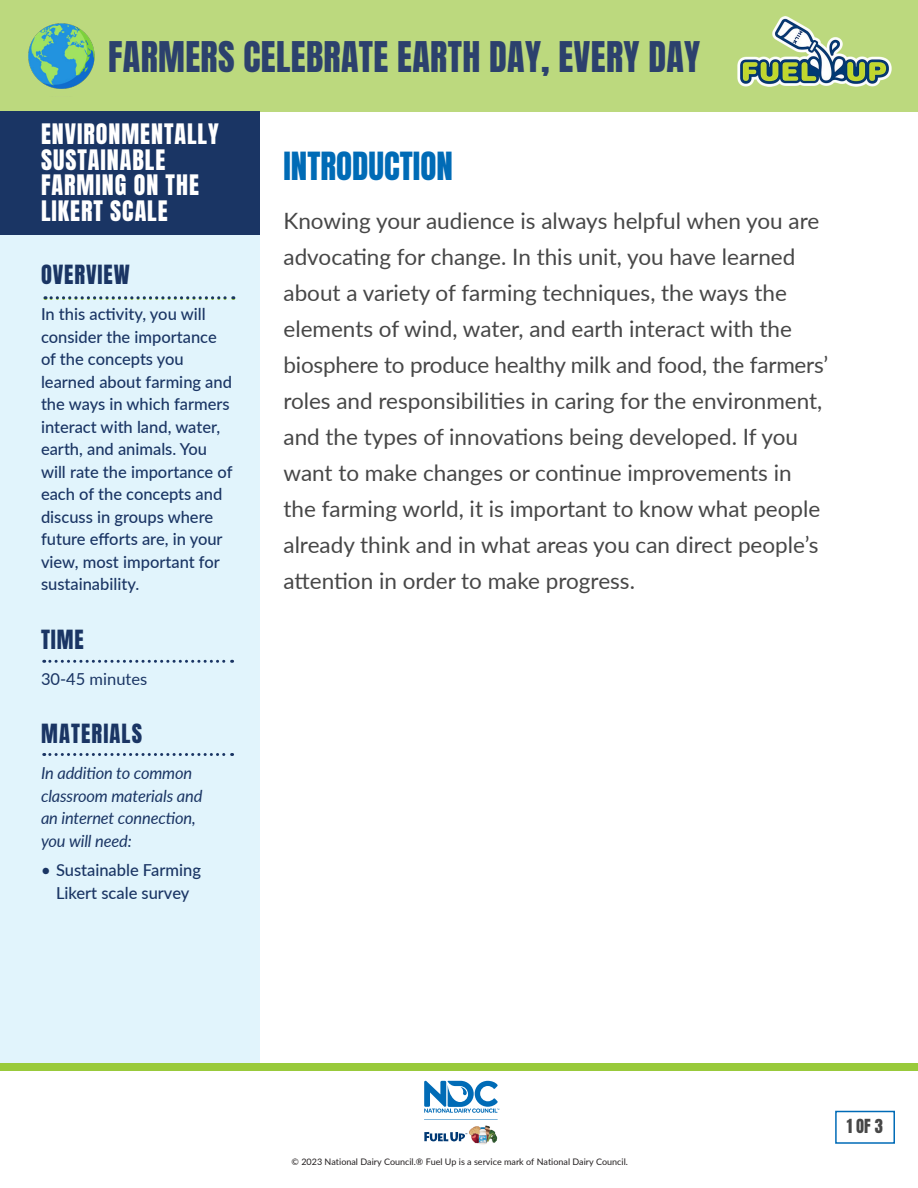
<style>
.page{position:relative;width:918px;height:1188px;background:#fff}
.page>*{position:absolute;margin:0;border:0;box-sizing:border-box;transform-origin:0 0}
.t1{font:36px "Anton";letter-spacing:.01em;color:#2c416d}
.t2{font:33px "Anton";color:#006bb6}
.t3{font:24px/25.5px "Anton";letter-spacing:.04em;color:#fff}
.t4{font:22.5px/36px "Lato";color:#474747}
.t5{font:22.5px "Anton";letter-spacing:.04em;color:#1a3564}
.t6{font:500 16.5px/22.5px "Lato";color:#1a3564}
.t7{font:italic 16.5px/22.5px "Lato";letter-spacing:-.01em;color:#1a3564}
.t8{font:16.5px "Lato";color:#1a3564}
.t9{font:16.5px "Anton";color:#474747}
.t10{font:9px "Lato";color:#231f20}
</style>
<div class="page">
<div style="left:0;top:235px;width:260px;height:828px;background:#e1f4fc"></div>
<div style="left:0;top:1063px;width:918px;height:8px;background:#99ca3b"></div>
<div style="left:835px;top:1111px;width:60px;height:33px;border:2px solid #006bb6"></div>
<div style="left:0;top:0;width:918px;height:111px;background:#bcd97e"></div>
<div style="left:0;top:111px;width:260px;height:124px;background:#1a3564"></div>
<img style="left:28px;top:23px;width:67px;height:66px">
<svg style="left:45px;top:296px;width:189px;height:4px"></svg>
<svg style="left:44px;top:660px;width:189px;height:3px"></svg>
<svg style="left:44px;top:753px;width:189px;height:3px"></svg>
<img style="left:737px;top:16px;width:155px;height:71px">
<img style="left:469px;top:1125px;width:28px;height:20px">
<svg style="left:424px;top:1132px;width:43px;height:9px"></svg>
<svg style="left:424px;top:1081px;width:75px;height:32px"></svg>
<svg style="left:424px;top:1119px;width:74px;height:1px"></svg>
<p class="t1" style="left:108px;top:38px;width:594px">FARMERS CELEBRATE EARTH DAY, EVERY DAY</p>
<p class="t3" style="left:41px;top:123px;width:179px">ENVIRONMENTALLY<br>SUSTAINABLE<br>FARMING ON THE<br>LIKERT SCALE</p>
<p class="t5" style="left:41px;top:263px;width:90px">OVERVIEW</p>
<p class="t6" style="left:41px;top:302px;width:193px">In this activity, you will consider the importance of the concepts you learned about farming and the ways in which farmers interact with land, water, earth, and animals. You will rate the importance of each of the concepts and discuss in groups where future efforts are, in your view, most important for sustainability.</p>
<p class="t5" style="left:41px;top:628px;width:44px">TIME</p>
<p class="t8" style="left:41px;top:667px;width:108px">30-45 minutes</p>
<p class="t5" style="left:41px;top:722px;width:102px">MATERIALS</p>
<p class="t7" style="left:41px;top:761px;width:163px">In addition to common classroom materials and an internet connection, you will need:</p>
<p class="t6" style="left:41px;top:858px;width:161px;text-align:center">• Sustainable Farming<br>Likert scale survey</p>
<p class="t2" style="left:284px;top:149px;width:171px">INTRODUCTION</p>
<p class="t4" style="left:284px;top:202px;width:546px">Knowing your audience is always helpful when you are advocating for change. In this unit, you have learned about a variety of farming techniques, the ways the elements of wind, water, and earth interact with the biosphere to produce healthy milk and food, the farmers’ roles and responsibilities in caring for the environment, and the types of innovations being developed. If you want to make changes or continue improvements in the farming world, it is important to know what people already think and in what areas you can direct people’s attention in order to make progress.</p>
<p class="t10" style="left:292px;top:1156px;width:338px">© 2023 National Dairy Council.® Fuel Up is a service mark of National Dairy Council.</p>
<p class="t9" style="left:847px;top:1118px;width:38px">1 OF 3</p>
</div>
